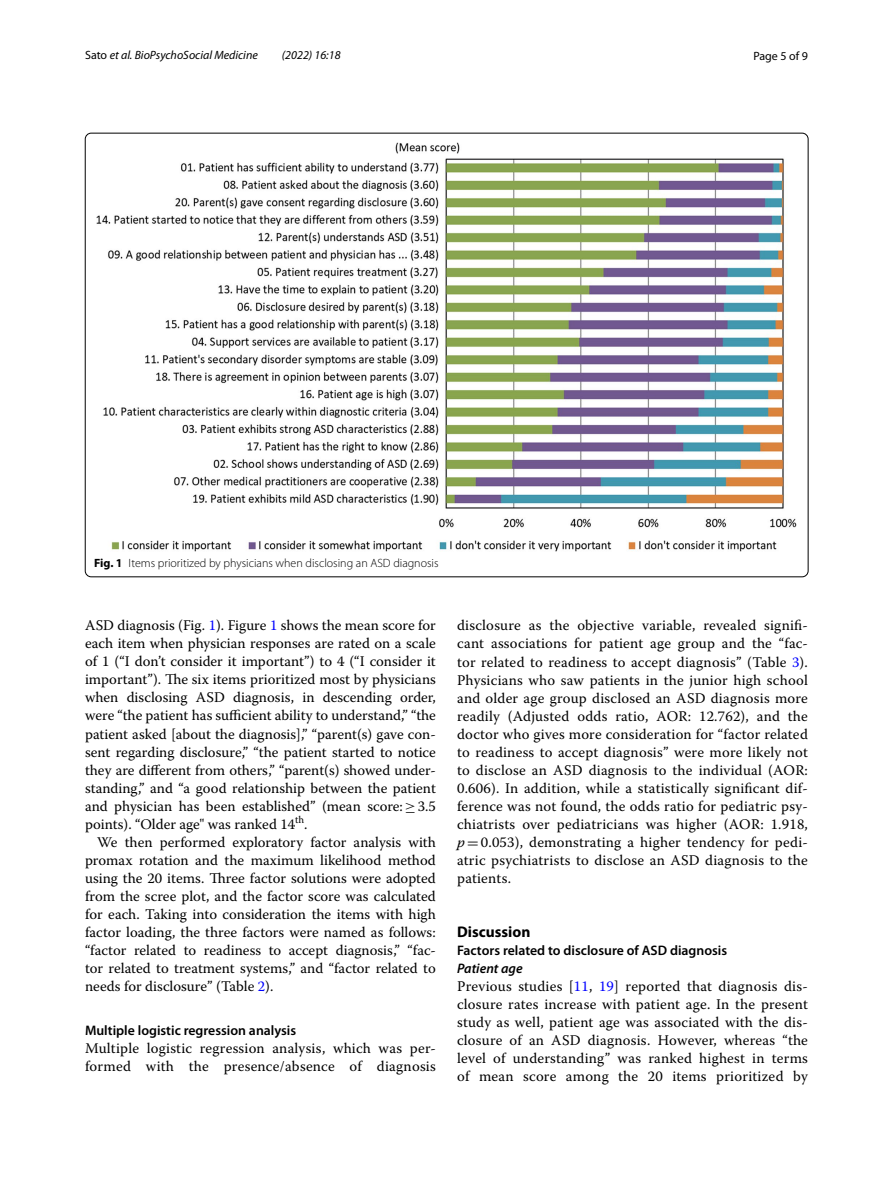
<style>
.page{position:relative;width:893px;height:1187px;background:#fff}
.page>*{position:absolute;margin:0;border:0;box-sizing:border-box;transform-origin:0 0}
.t1{font:700 15.45px "Myriad Pro";color:#000}
.t2{font:14.7px/18px "Warnock Pro";letter-spacing:.015em;color:#000;text-align:justify}
.t3{font:600 13.8px "Myriad Pro";color:#000}
.t4{font:italic 600 13.8px "Myriad Pro";color:#000}
.t5{font:300 12px "Myriad Pro";color:#000}
.t6{font:italic 12px "Myriad Pro";color:#000}
.t7{font:12px "Myriad Pro";color:#000}
.s1{font-style:normal}
.s2{font-weight:700}
.s3{color:#00f}
.s4{font-family:"MTSY"}
.s5{font-style:italic}
</style>
<div class="page">
<img style="left:96px;top:142px;width:701px;height:409px">
<p class="t6" style="left:85px;top:48px;width:174px"><span class="s1">Sato</span> et al. BioPsychoSocial Medicine</p>
<p class="t6" style="left:282px;top:48px;width:60px">(2022) 16:18</p>
<p class="t7" style="left:753px;top:48px;width:56px">Page 5 of 9</p>
<p class="t5" style="left:94px;top:556px;width:346px"><span class="s2">Fig. 1</span> Items prioritized by physicians when disclosing an ASD diagnosis</p>
<p class="t2" style="left:85px;top:616px;width:352px">ASD diagnosis (Fig. <span class="s3">1</span>). Figure <span class="s3">1</span> shows the mean score for each item when physician responses are rated on a scale of 1 (“I don’t consider it important”) to 4 (“I consider it important”). The six items prioritized most by physicians when disclosing ASD diagnosis, in descending order, were “the patient has sufficient ability to understand,” “the patient asked [about the diagnosis],” “parent(s) gave con&shy;sent regarding disclosure,” “the patient started to notice they are different from others,” “parent(s) showed under&shy;standing,” and “a good relationship between the patient and physician has been established” (mean score:<span class="s4">≥</span>3.5 points). “Older age" was ranked 14<sup>th</sup>.</p>
<p class="t2" style="left:85px;top:832px;width:352px;text-indent:12px">We then performed exploratory factor analysis with promax rotation and the maximum likelihood method using the 20 items. Three factor solutions were adopted from the scree plot, and the factor score was calculated for each. Taking into consideration the items with high factor loading, the three factors were named as follows: “factor related to readiness to accept diagnosis,” “fac&shy;tor related to treatment systems,” and “factor related to needs for disclosure” (Table <span class="s3">2</span>).</p>
<p class="t3" style="left:85px;top:1021px;width:213px">Multiple logistic regression analysis</p>
<p class="t2" style="left:85px;top:1039px;width:352px">Multiple logistic regression analysis, which was per&shy;formed with the presence/absence of diagnosis</p>
<p class="t2" style="left:457px;top:616px;width:352px">disclosure as the objective variable, revealed signifi&shy;cant associations for patient age group and the “fac&shy;tor related to readiness to accept diagnosis” (Table <span class="s3">3</span>).<br>Physicians who saw patients in the junior high school and older age group disclosed an ASD diagnosis more readily (Adjusted odds ratio, AOR: 12.762), and the doctor who gives more consideration for “factor related to readiness to accept diagnosis” were more likely not to disclose an ASD diagnosis to the individual (AOR:<br>0.606). In addition, while a statistically significant dif&shy;ference was not found, the odds ratio for pediatric psy&shy;chiatrists over pediatricians was higher (AOR: 1.918, <span class="s5">p</span><span class="s4">=</span>0.053), demonstrating a higher tendency for pedi&shy;atric psychiatrists to disclose an ASD diagnosis to the patients.</p>
<p class="t1" style="left:457px;top:922px;width:75px">Discussion</p>
<p class="t3" style="left:457px;top:941px;width:272px">Factors related to disclosure of ASD diagnosis</p>
<p class="t4" style="left:457px;top:959px;width:67px">Patient age</p>
<p class="t2" style="left:457px;top:977px;width:352px">Previous studies [<span class="s3">11</span>, <span class="s3">19</span>] reported that diagnosis dis&shy;closure rates increase with patient age. In the present study as well, patient age was associated with the dis&shy;closure of an ASD diagnosis. However, whereas “the level of understanding” was ranked highest in terms of mean score among the 20 items prioritized by</p>
</div>
